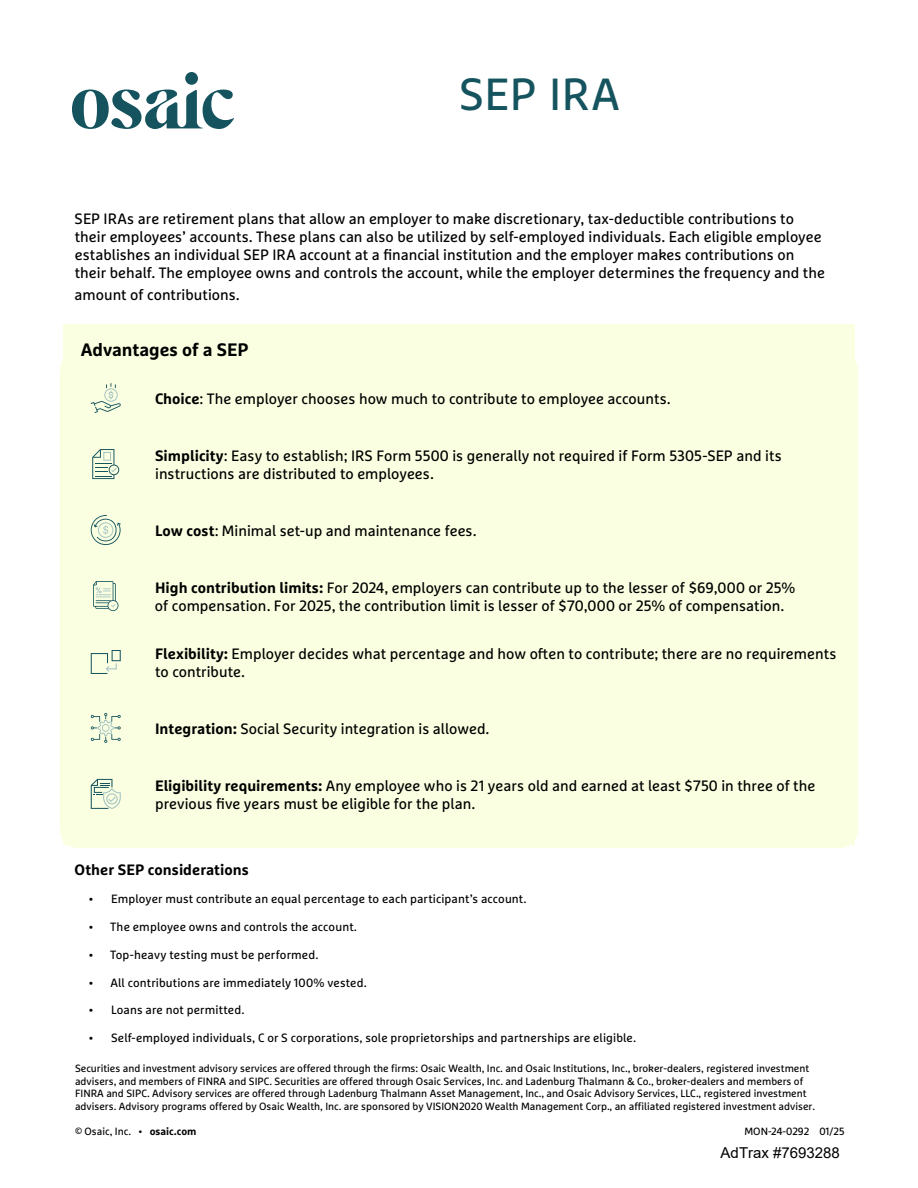
<style>
.page{position:relative;width:918px;height:1188px;background:#fff}
.page>*{position:absolute;margin:0;border:0;box-sizing:border-box;transform-origin:0 0}
.t1{font:45px "Marselis Pro";letter-spacing:.01em;color:#15535e}
.t2{font:700 18px "Marselis Pro";letter-spacing:-.005em;color:#000}
.t3{font:15px/18px "Marselis Pro";color:#000}
.t4{font:700 15px "Marselis Pro";letter-spacing:.005em;color:#000}
.t5{font:15px "Arial";color:#000}
.t6{font:12px "Marselis Pro";letter-spacing:.01em;color:#000}
.t7{font:10.5px/12.6px "Marselis Pro";color:#000}
.s1{font-weight:700}
</style>
<div class="page">
<svg style="left:72px;top:72px;width:162px;height:57px"></svg>
<div style="left:63px;top:324px;width:792px;height:521px;background:#f9ffe0"></div>
<svg style="left:91px;top:383px;width:30px;height:30px"></svg>
<svg style="left:92px;top:449px;width:27px;height:30px"></svg>
<svg style="left:91px;top:515px;width:30px;height:30px"></svg>
<svg style="left:93px;top:581px;width:26px;height:30px"></svg>
<svg style="left:91px;top:650px;width:30px;height:24px"></svg>
<svg style="left:91px;top:713px;width:30px;height:30px"></svg>
<svg style="left:91px;top:779px;width:30px;height:30px"></svg>
<h1 class="t1" style="left:459px;top:67px;width:163px">SEP IRA</h1>
<p class="t3" style="left:75px;top:210px;width:752px">SEP IRAs are retirement plans that allow an employer to make discretionary, tax-deductible contributions to their employees’ accounts. These plans can also be utilized by self-employed individuals. Each eligible employee establishes an individual SEP IRA account at a financial institution and the employer makes contributions on their behalf. The employee owns and controls the account, while the employer determines the frequency and the</p>
<p class="t3" style="left:74px;top:285px;width:167px">amount of contributions.</p>
<p class="t2" style="left:81px;top:339px;width:169px">Advantages of a SEP</p>
<p class="t3" style="left:155px;top:389px;width:517px"><span class="s1">Choice</span>: The employer chooses how much to contribute to employee accounts.</p>
<p class="t3" style="left:155px;top:446px;width:628px"><span class="s1">Simplicity</span>: Easy to establish; IRS Form 5500 is generally not required if Form 5305-SEP and its instructions are distributed to employees.</p>
<p class="t3" style="left:155px;top:521px;width:323px"><span class="s1">Low cost</span>: Minimal set-up and maintenance fees.</p>
<p class="t3" style="left:155px;top:578px;width:642px"><span class="s1">High contribution limits:</span> For 2024, employers can contribute up to the lesser of $69,000 or 25% of compensation. For 2025, the contribution limit is lesser of $70,000 or 25% of compensation.</p>
<p class="t3" style="left:155px;top:644px;width:683px"><span class="s1">Flexibility:</span> Employer decides what percentage and how often to contribute; there are no requirements to contribute.</p>
<p class="t3" style="left:155px;top:719px;width:336px"><span class="s1">Integration:</span> Social Security integration is allowed.</p>
<p class="t3" style="left:155px;top:776px;width:662px"><span class="s1">Eligibility requirements:</span> Any employee who is 21 years old and earned at least $750 in three of the previous five years must be eligible for the plan.</p>
<p class="t4" style="left:75px;top:860px;width:176px">Other SEP considerations</p>
<p class="t6" style="left:89px;top:891px;width:439px">• Employer must contribute an equal percentage to each participant’s account.</p>
<p class="t6" style="left:89px;top:919px;width:270px">• The employee owns and controls the account.</p>
<p class="t6" style="left:89px;top:947px;width:231px">• Top-heavy testing must be performed.</p>
<p class="t6" style="left:89px;top:975px;width:279px">• All contributions are immediately 100% vested.</p>
<p class="t6" style="left:89px;top:1003px;width:157px">• Loans are not permitted.</p>
<p class="t6" style="left:89px;top:1031px;width:549px">• Self-employed individuals, C or S corporations, sole proprietorships and partnerships are eligible.</p>
<p class="t7" style="left:75px;top:1062px;width:742px">Securities and investment advisory services are offered through the firms: Osaic Wealth, Inc. and Osaic Institutions, Inc., broker-dealers, registered investment advisers, and members of FINRA and SIPC. Securities are offered through Osaic Services, Inc. and Ladenburg Thalmann &amp; Co., broker-dealers and members of FINRA and SIPC. Advisory services are offered through Ladenburg Thalmann Asset Management, Inc., and Osaic Advisory Services, LLC., registered investment advisers. Advisory programs offered by Osaic Wealth, Inc. are sponsored by VISION2020 Wealth Management Corp., an affiliated registered investment adviser.</p>
<p class="t7" style="left:75px;top:1125px;width:123px">© Osaic, Inc. • <span class="s1">osaic.com</span></p>
<p class="t7" style="left:744px;top:1125px;width:102px">MON-24-0292 01/25</p>
<p class="t5" style="left:721px;top:1143px;width:121px">AdTrax #7693288</p>
</div>
